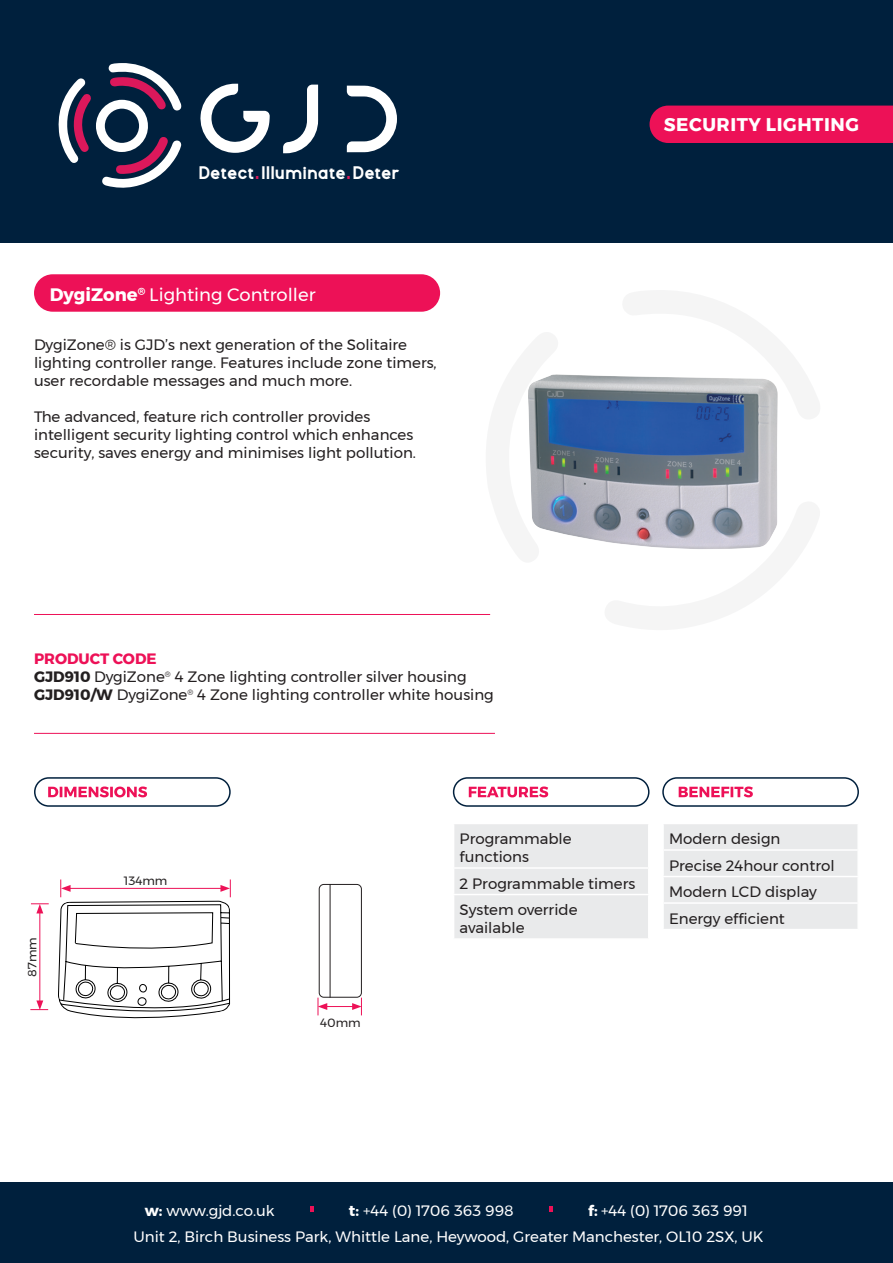
<style>
.page{position:relative;width:893px;height:1263px;background:#fff}
.page>*{position:absolute;margin:0;border:0;box-sizing:border-box;transform-origin:0 0}
.t1{font:700 18.3px "Montserrat";letter-spacing:.03em;color:#fff}
.t2{font:18.15px "Dashing Personal Use";letter-spacing:.075em;color:#fff}
.t3{font:18px "Montserrat";color:#fff}
.t4{font:15px/18px "Montserrat";color:#231f20}
.t5{font:15px "Montserrat";color:#fff}
.t6{font:700 15px "Montserrat";color:#ed1157}
.t7{font:12px "Montserrat";color:#231f20}
.s1{font-family:"Acumin Pro";font-weight:600;color:#db185b}
.s2{font-weight:700}
</style>
<div class="page">
<img style="left:559px;top:374px;width:219px;height:167px">
<div style="left:664px;top:824px;width:193px;height:105px;background:#e9eaeb"></div>
<hr style="left:662px;top:849px;width:197px;height:2px;background:#fff">
<hr style="left:662px;top:876px;width:197px;height:1px;background:#fff">
<hr style="left:662px;top:902px;width:197px;height:2px;background:#fff">
<div style="left:454px;top:824px;width:194px;height:114px;background:#e9eaeb"></div>
<hr style="left:453px;top:894px;width:196px;height:1px;background:#fff">
<div style="left:0;top:0;width:893px;height:242px;background:#00203d"></div>
<div style="left:649px;top:106px;width:244px;height:37px;background:#ed1157"></div>
<svg style="left:347px;top:86px;width:50px;height:66px"></svg>
<svg style="left:200px;top:84px;width:70px;height:69px"></svg>
<svg style="left:283px;top:85px;width:35px;height:68px"></svg>
<svg style="left:58px;top:63px;width:124px;height:125px"></svg>
<svg style="left:603px;top:501px;width:175px;height:48px;background:#b7b6c2"></svg>
<svg style="left:528px;top:374px;width:31px;height:159px;background:#8a97a5"></svg>
<svg style="left:622px;top:374px;width:156px;height:47px;background:#8295b1"></svg>
<div style="left:34px;top:274px;width:406px;height:38px;background:#ed1157;border-radius:19px"></div>
<hr style="left:34px;top:614px;width:456px;height:1px;background:#ed1157">
<hr style="left:34px;top:733px;width:461px;height:1px;background:#ed1157">
<div style="left:34px;top:777px;width:197px;height:30px;border:2px solid #00203d;border-radius:14px"></div>
<svg style="left:48px;top:786px;width:99px;height:11px"></svg>
<svg style="left:469px;top:786px;width:79px;height:11px"></svg>
<div style="left:453px;top:777px;width:196px;height:30px;border:2px solid #00203d;border-radius:14px"></div>
<div style="left:662px;top:777px;width:197px;height:30px;border:2px solid #00203d;border-radius:14px"></div>
<svg style="left:679px;top:786px;width:74px;height:11px"></svg>
<div style="left:0;top:1182px;width:893px;height:81px;background:#00203d"></div>
<svg style="left:310px;top:1206px;width:4px;height:5px"></svg>
<svg style="left:549px;top:1206px;width:4px;height:5px"></svg>
<svg style="left:58px;top:879px;width:173px;height:140px"></svg>
<hr style="left:39px;top:911px;width:1px;height:92px;background:#ed1157">
<svg style="left:30px;top:1000px;width:18px;height:10px"></svg>
<svg style="left:31px;top:903px;width:18px;height:10px"></svg>
<hr style="left:325px;top:1006px;width:30px;height:1px;background:#ed1157">
<svg style="left:318px;top:998px;width:9px;height:17px"></svg>
<svg style="left:352px;top:998px;width:10px;height:17px"></svg>
<div style="left:319px;top:884px;width:43px;height:114px;border:1px solid #231f20;border-radius:5px"></div>
<hr style="left:330px;top:884px;width:1px;height:114px;background:#231f20">
<p class="t2" style="left:199px;top:163px;width:201px">Detect<span class="s1">.</span>Illuminate<span class="s1">.</span>Deter</p>
<p class="t3" style="left:50px;top:280px;width:267px"><span class="s2">DygiZone</span><sup>®</sup> Lighting Controller</p>
<p class="t4" style="left:34px;top:336px;width:404px">DygiZone® is GJD’s next generation of the Solitaire lighting controller range. Features include zone timers, user recordable messages and much more.</p>
<p class="t4" style="left:34px;top:408px;width:383px">The advanced, feature rich controller provides intelligent security lighting control which enhances security, saves energy and minimises light pollution.</p>
<p class="t1" style="left:664px;top:110px;width:197px">SECURITY LIGHTING</p>
<p class="t6" style="left:34px;top:646px;width:124px">PRODUCT CODE</p>
<p class="t4" style="left:34px;top:667px;width:434px"><span class="s2">GJD910</span> DygiZone<sup>®</sup> 4 Zone lighting controller silver housing</p>
<p class="t4" style="left:34px;top:685px;width:461px"><span class="s2">GJD910/W</span> DygiZone<sup>®</sup> 4 Zone lighting controller white housing</p>
<p class="t7" style="left:23px;top:977px;width:41px;rotate:-90deg">87mm</p>
<p class="t7" style="left:124px;top:871px;width:45px">134mm</p>
<p class="t7" style="left:320px;top:1013px;width:42px">40mm</p>
<p class="t4" style="left:460px;top:829px;width:114px">Programmable functions</p>
<p class="t4" style="left:460px;top:874px;width:177px">2 Programmable timers</p>
<p class="t4" style="left:460px;top:900px;width:119px">System override available</p>
<p class="t4" style="left:669px;top:829px;width:113px">Modern design</p>
<p class="t4" style="left:669px;top:856px;width:167px">Precise 24hour control</p>
<p class="t4" style="left:669px;top:882px;width:149px">Modern LCD display</p>
<p class="t4" style="left:669px;top:909px;width:117px">Energy efficient</p>
<p class="t5" style="left:145px;top:1199px;width:131px"><span class="s2">w:</span> www.gjd.co.uk</p>
<p class="t5" style="left:349px;top:1199px;width:166px"><span class="s2">t:</span> +44 (0) 1706 363 998</p>
<p class="t5" style="left:588px;top:1199px;width:161px"><span class="s2">f:</span> +44 (0) 1706 363 991</p>
<p class="t5" style="left:133px;top:1225px;width:632px">Unit 2, Birch Business Park, Whittle Lane, Heywood, Greater Manchester, OL10 2SX, UK</p>
</div>
